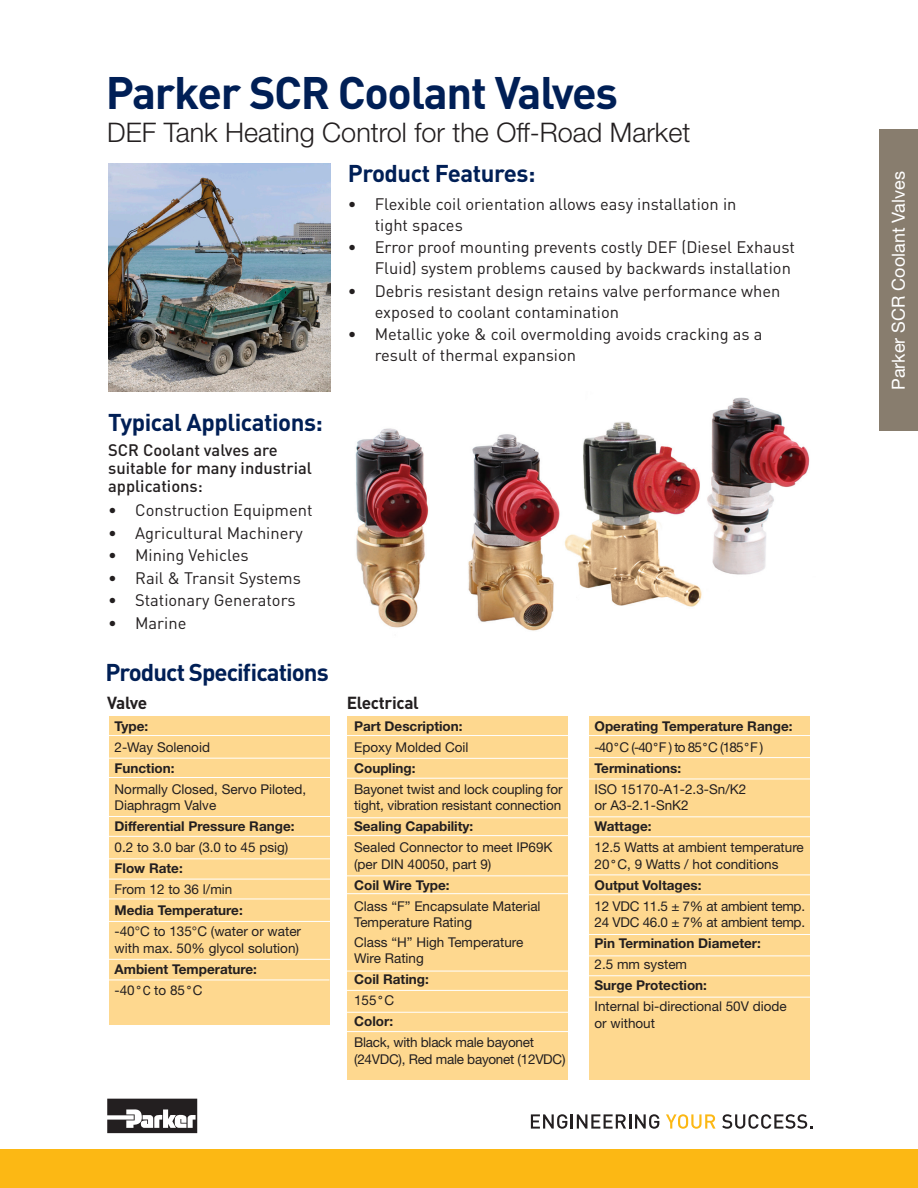
<style>
.page{position:relative;width:918px;height:1188px;background:#fff}
.page>*{position:absolute;margin:0;border:0;box-sizing:border-box;transform-origin:0 0}
.t1{font:700 45px "DINOT";letter-spacing:-.03em;color:#001f56}
.t2{font:300 27px "Helvetica Neue LT Std";color:#231f20}
.t3{font:700 24px "DINOT";letter-spacing:-.02em;color:#001f56}
.t4{font:700 24px "DINOT";letter-spacing:-.04em;color:#001f56}
.t5{font:18px "Helvetica Neue LT Std";color:#fff}
.t6{font:700 17.25px "DINOT";letter-spacing:-.02em;color:#231f20}
.t7{font:16.5px/21px "DINOT";color:#231f20}
.t8{font:500 16.5px/18px "DINOT";color:#231f20}
.BL_Head{font:13.5px/16.5px "Helvetica Neue LT Std";color:#231f20}
.BL_Head-2{font:700 13.5px "Helvetica Neue LT Std";color:#231f20}
.BL_Head-3{font:13.5px/16.5px "Helvetica Neue LT Std";letter-spacing:-.02em;color:#231f20}
.BL_Head-4{font:13.5px "Helvetica Neue LT Std";letter-spacing:-.06em;color:#231f20}
.s1{font-family:"Franklin Gothic"}
</style>
<div class="page">
<img style="left:109px;top:164px;width:221px;height:227px">
<div style="left:0;top:1150px;width:918px;height:38px;background:#fcb814"></div>
<svg style="left:107px;top:1099px;width:90px;height:34px"></svg>
<div style="left:879px;top:130px;width:39px;height:301px;background:#887d6e"></div>
<img style="left:355px;top:397px;width:455px;height:234px">
<svg style="left:531px;top:1114px;width:128px;height:15px"></svg>
<svg style="left:666px;top:1114px;width:50px;height:15px"></svg>
<svg style="left:722px;top:1114px;width:90px;height:15px"></svg>
<div style="left:109px;top:716px;width:220px;height:309px;background:#fed88f"></div>
<hr style="left:104px;top:735px;width:230px;height:1px;background:#fff">
<hr style="left:104px;top:858px;width:230px;height:1px;background:#fff">
<hr style="left:104px;top:921px;width:230px;height:1px;background:#fff">
<hr style="left:104px;top:816px;width:230px;height:1px;background:#fff">
<hr style="left:104px;top:879px;width:230px;height:1px;background:#fff">
<hr style="left:99px;top:980px;width:230px;height:1px;background:#fff">
<hr style="left:104px;top:959px;width:230px;height:1px;background:#fff">
<hr style="left:104px;top:836px;width:230px;height:1px;background:#fff">
<hr style="left:104px;top:899px;width:230px;height:1px;background:#fff">
<hr style="left:104px;top:758px;width:230px;height:1px;background:#fff">
<hr style="left:104px;top:777px;width:234px;height:1px;background:#fff">
<div style="left:347px;top:716px;width:221px;height:364px;background:#fed88f"></div>
<hr style="left:343px;top:735px;width:231px;height:1px;background:#fff">
<hr style="left:343px;top:758px;width:231px;height:1px;background:#fff">
<hr style="left:343px;top:778px;width:231px;height:1px;background:#fff">
<hr style="left:343px;top:817px;width:231px;height:1px;background:#fff">
<hr style="left:343px;top:875px;width:231px;height:1px;background:#fff">
<hr style="left:343px;top:971px;width:231px;height:1px;background:#fff">
<hr style="left:343px;top:1012px;width:231px;height:1px;background:#fff">
<hr style="left:343px;top:835px;width:234px;height:1px;background:#fff">
<hr style="left:343px;top:893px;width:234px;height:1px;background:#fff">
<hr style="left:343px;top:990px;width:234px;height:1px;background:#fff">
<hr style="left:343px;top:1031px;width:234px;height:1px;background:#fff">
<div style="left:589px;top:716px;width:220px;height:364px;background:#fed88f"></div>
<hr style="left:584px;top:735px;width:230px;height:1px;background:#fff">
<hr style="left:584px;top:816px;width:230px;height:1px;background:#fff">
<hr style="left:584px;top:779px;width:230px;height:1px;background:#fff">
<hr style="left:584px;top:757px;width:230px;height:1px;background:#fff">
<hr style="left:584px;top:875px;width:230px;height:1px;background:#fff">
<hr style="left:584px;top:956px;width:230px;height:1px;background:#fff">
<hr style="left:584px;top:997px;width:230px;height:1px;background:#fff">
<hr style="left:584px;top:836px;width:230px;height:1px;background:#fff">
<hr style="left:584px;top:894px;width:230px;height:1px;background:#fff">
<hr style="left:584px;top:934px;width:230px;height:1px;background:#fff">
<hr style="left:584px;top:975px;width:230px;height:1px;background:#fff">
<p class="t1" style="left:106px;top:62px;width:514px">Parker SCR Coolant Valves</p>
<p class="t2" style="left:107px;top:116px;width:585px">DEF Tank Heating Control for the Off-Road Market</p>
<p class="t3" style="left:108px;top:406px;width:216px">Typical Applications:</p>
<p class="t8" style="left:108px;top:440px;width:205px">SCR Coolant valves are suitable for many industrial applications:</p>
<p class="t7" style="left:108px;top:499px;width:206px">• Construction Equipment</p>
<p class="t7" style="left:108px;top:521px;width:196px">• Agricultural Machinery</p>
<p class="t7" style="left:108px;top:544px;width:142px">• Mining Vehicles</p>
<p class="t7" style="left:108px;top:566px;width:194px">• Rail &amp; Transit Systems</p>
<p class="t7" style="left:108px;top:589px;width:189px">• Stationary Generators</p>
<p class="t7" style="left:108px;top:611px;width:80px">• Marine</p>
<p class="t4" style="left:106px;top:656px;width:225px">Product Specifications</p>
<p class="BL_Head-2" style="left:115px;top:718px;width:35px">Type:</p>
<p class="BL_Head" style="left:115px;top:739px;width:97px">2-Way Solenoid</p>
<p class="BL_Head-2" style="left:115px;top:760px;width:62px">Function:</p>
<p class="BL_Head" style="left:115px;top:781px;width:193px">Normally Closed, Servo Piloted,<br>Diaphragm Valve</p>
<p class="BL_Head-2" style="left:115px;top:818px;width:181px">Differential Pressure Range:</p>
<p class="BL_Head" style="left:115px;top:839px;width:175px">0.2 to 3.0 bar (3.0 to 45 psig)</p>
<p class="BL_Head-2" style="left:115px;top:860px;width:70px">Flow Rate:</p>
<p class="BL_Head" style="left:115px;top:881px;width:119px">From 12 to 36 l/min</p>
<p class="BL_Head-2" style="left:115px;top:902px;width:130px">Media Temperature:</p>
<p class="BL_Head" style="left:115px;top:923px;width:188px">-40°C to 135°C (water or water with max. 50% glycol solution)</p>
<p class="BL_Head-2" style="left:115px;top:961px;width:144px">Ambient Temperature:</p>
<p class="BL_Head" style="left:115px;top:982px;width:90px">-40<span class="s1">°C</span> to 85<span class="s1">°</span>C</p>
<p class="t6" style="left:107px;top:691px;width:41px">Valve</p>
<p class="t3" style="left:348px;top:157px;width:189px">Product Features:</p>
<p class="t7" style="left:375px;top:193px;width:363px;text-indent:-27px">• Flexible coil orientation allows easy installation in tight spaces</p>
<p class="t7" style="left:348px;top:236px;width:449px;text-align:right">• Error proof mounting prevents costly DEF (Diesel Exhaust<br>Fluid) system problems caused by backwards installation</p>
<p class="t7" style="left:375px;top:280px;width:407px;text-indent:-27px">• Debris resistant design retains valve performance when exposed to coolant contamination</p>
<p class="t7" style="left:375px;top:323px;width:389px;text-indent:-27px">• Metallic yoke &amp; coil overmolding avoids cracking as a result of thermal expansion</p>
<p class="t6" style="left:347px;top:691px;width:73px">Electrical</p>
<p class="BL_Head-2" style="left:354px;top:718px;width:110px">Part Description:</p>
<p class="BL_Head" style="left:354px;top:739px;width:116px">Epoxy Molded Coil</p>
<p class="BL_Head-2" style="left:354px;top:760px;width:63px">Coupling:</p>
<p class="BL_Head" style="left:354px;top:781px;width:210px">Bayonet twist and lock coupling for tight, vibration resistant connection</p>
<p class="BL_Head-2" style="left:354px;top:818px;width:121px">Sealing Capability:</p>
<p class="BL_Head" style="left:354px;top:839px;width:200px">Sealed Connector to meet IP69K (per DIN 40050, part 9)</p>
<p class="BL_Head-2" style="left:354px;top:877px;width:97px">Coil Wire Type:</p>
<p class="BL_Head" style="left:354px;top:898px;width:188px">Class “F” Encapsulate Material<br>Temperature Rating</p>
<p class="BL_Head" style="left:354px;top:934px;width:171px">Class “H” High Temperature<br>Wire Rating</p>
<p class="BL_Head-2" style="left:354px;top:971px;width:76px">Coil Rating:</p>
<p class="BL_Head" style="left:354px;top:992px;width:42px">155<span class="s1">°</span>C</p>
<p class="BL_Head-2" style="left:354px;top:1013px;width:40px">Color:</p>
<p class="BL_Head-3" style="left:354px;top:1034px;width:213px">Black, with black male bayonet (24VDC), Red male bayonet (12VDC)</p>
<p class="BL_Head-2" style="left:595px;top:718px;width:199px">Operating Temperature Range:</p>
<p class="BL_Head-4" style="left:595px;top:739px;width:170px">-40<span class="s1">°</span>C (-40<span class="s1">°</span>F ) to 85<span class="s1">°</span>C (185<span class="s1">°</span>F )</p>
<p class="BL_Head-2" style="left:595px;top:760px;width:88px">Terminations:</p>
<p class="BL_Head" style="left:595px;top:781px;width:153px">ISO 15170-A1-2.3-Sn/K2 or A3-2.1-SnK2</p>
<p class="BL_Head-2" style="left:595px;top:818px;width:58px">Wattage:</p>
<p class="BL_Head" style="left:595px;top:839px;width:211px">12.5 Watts at ambient temperature<br>20<span class="s1">°</span>C, 9 Watts / hot conditions</p>
<p class="BL_Head-2" style="left:595px;top:877px;width:109px">Output Voltages:</p>
<p class="BL_Head-3" style="left:595px;top:898px;width:212px">12 VDC 11.5 ± 7% at ambient temp.</p>
<p class="BL_Head-3" style="left:595px;top:914px;width:212px">24 VDC 46.0 ± 7% at ambient temp.</p>
<p class="BL_Head-2" style="left:595px;top:935px;width:168px">Pin Termination Diameter:</p>
<p class="BL_Head" style="left:595px;top:956px;width:94px">2.5 mm system</p>
<p class="BL_Head-2" style="left:595px;top:977px;width:114px">Surge Protection:</p>
<p class="BL_Head" style="left:595px;top:998px;width:194px">Internal bi-directional 50V diode or without</p>
<p class="t5" style="left:888px;top:390px;width:220px;rotate:-90deg">Parker SCR Coolant Valves</p>
</div>
